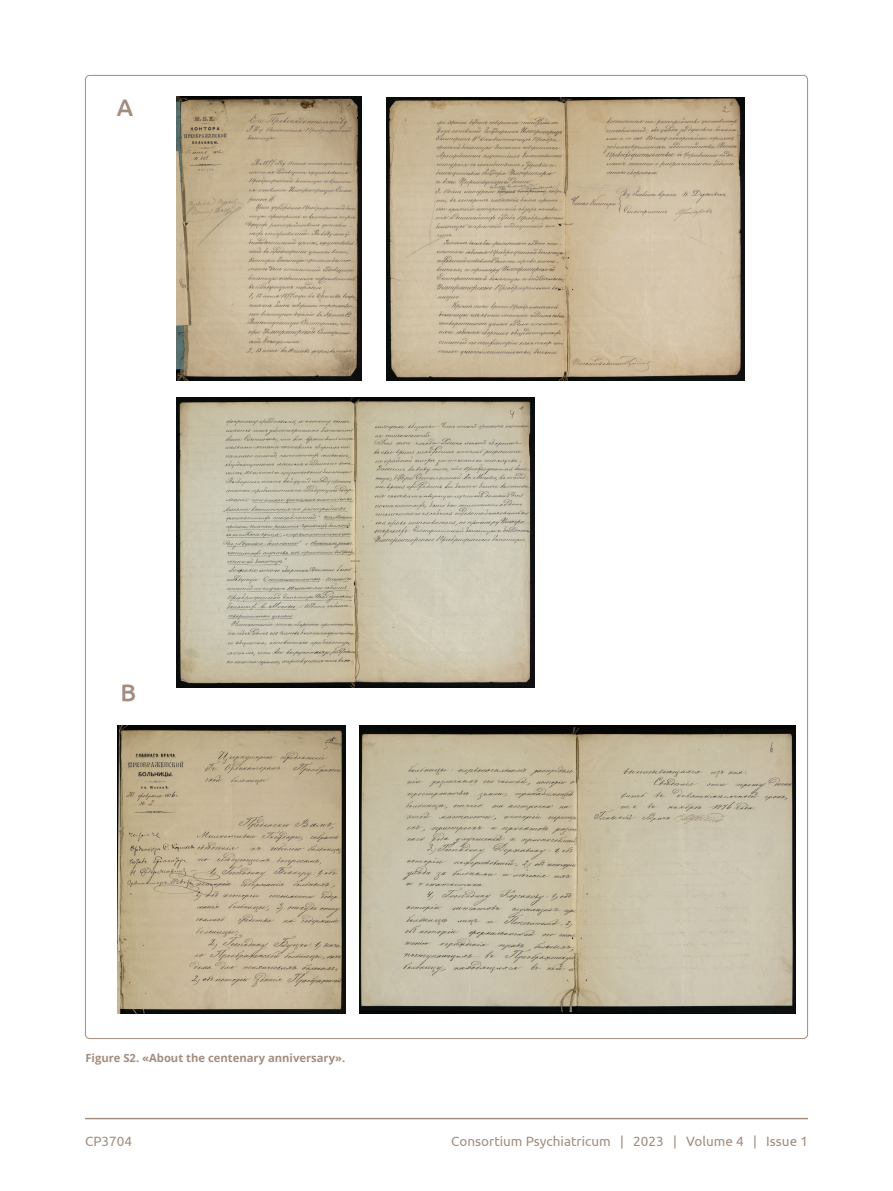
<style>
.page{position:relative;width:893px;height:1191px;background:#fff}
.page>*{position:absolute;margin:0;border:0;box-sizing:border-box;transform-origin:0 0}
.t1{font:500 24px "Ubuntu";color:#a28e80}
.t2{font:13.5px "Ubuntu";color:#a28e80}
.t3{font:700 11.25px "Open Sans";color:#a28e80}
</style>
<div class="page">
<hr style="left:85px;top:1117px;width:723px;height:2px;background:#a28e80">
<img style="left:177px;top:97px;width:184px;height:283px">
<img style="left:386px;top:98px;width:358px;height:282px">
<img style="left:177px;top:398px;width:357px;height:289px">
<img style="left:117px;top:725px;width:229px;height:288px">
<img style="left:360px;top:725px;width:435px;height:288px">
<h1 class="t1" style="left:117px;top:93px;width:18px">А</h1>
<h1 class="t1" style="left:120px;top:677px;width:17px">B</h1>
<p class="t3" style="left:85px;top:1050px;width:261px">Figure S2. «About the centenary anniversary».</p>
<p class="t2" style="left:85px;top:1133px;width:49px">CP3704</p>
<p class="t2" style="left:451px;top:1133px;width:358px">Consortium Psychiatricum | 2023 | Volume 4 | Issue 1</p>
</div>
